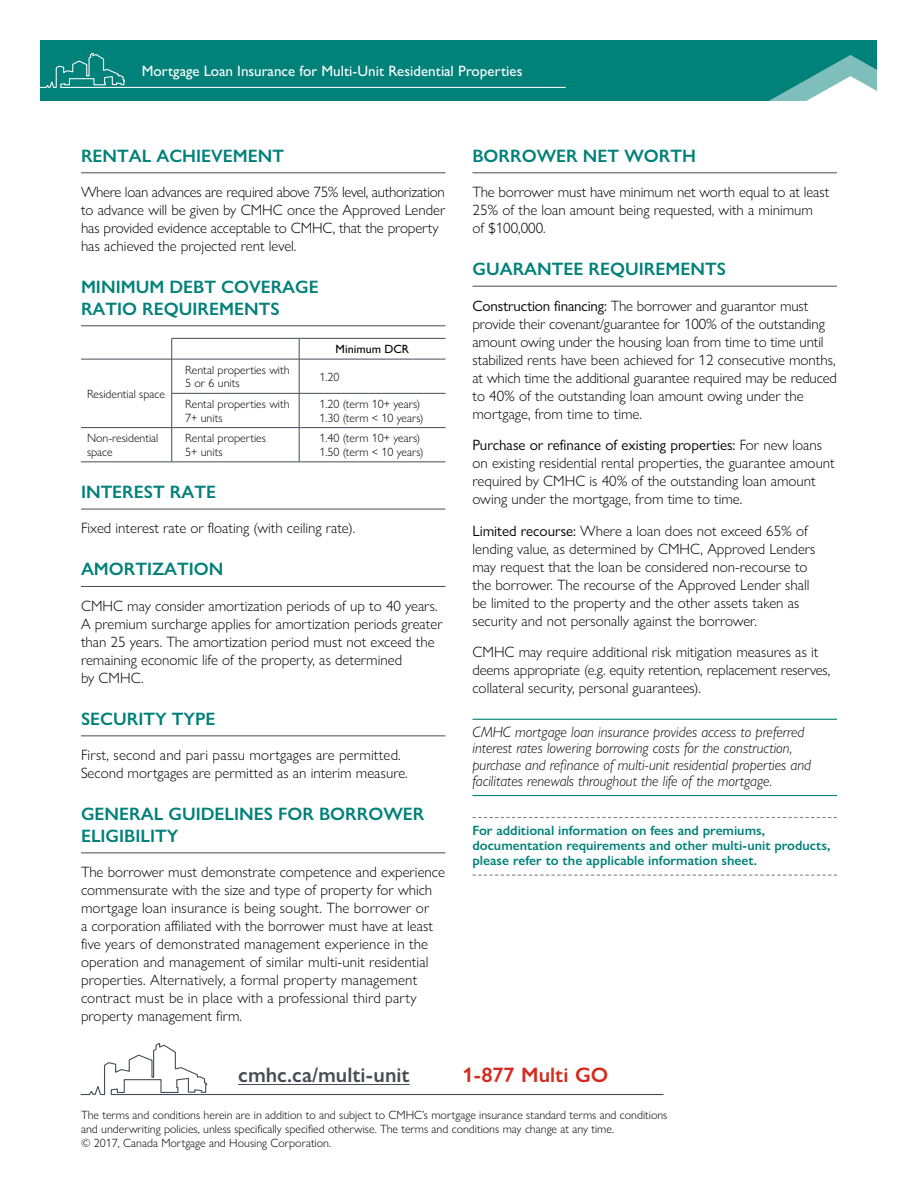
<style>
.page{position:relative;width:918px;height:1188px;background:#fff}
.page>*{position:absolute;margin:0;border:0;box-sizing:border-box;transform-origin:0 0}
.t1{font:600 21px "Gill Sans Nova";color:#474c55}
.t2{font:600 21px "Gill Sans Nova";color:#d52b1e}
.t3{font:600 18px/21.6px "Gill Sans Nova";color:#008179}
.t4{font:300 15px/18px "Gill Sans Nova";color:#000}
.t5{font:italic 300 15px/16.5px "Gill Sans Nova";color:#000}
.t6{font:500 15px "Gill Sans Nova";color:#fff}
.t7{font:600 13.5px/15px "Gill Sans Nova";color:#008179}
.t8{font:300 12px/13.5px "Gill Sans Nova";color:#000}
.t9{font:500 12px "Gill Sans Nova";color:#000}
.s1{font-weight:400}
</style>
<div class="page">
<div style="left:40px;top:40px;width:838px;height:61px;background:#008179"></div>
<svg style="left:769px;top:55px;width:109px;height:46px"></svg>
<svg style="left:41px;top:52px;width:525px;height:36px"></svg>
<svg style="left:80px;top:1042px;width:584px;height:54px"></svg>
<svg style="left:472px;top:875px;width:365px;height:1px"></svg>
<svg style="left:472px;top:817px;width:365px;height:1px"></svg>
<hr style="left:472px;top:795px;width:365px;height:1px;background:#008179">
<hr style="left:472px;top:719px;width:365px;height:1px;background:#008179">
<hr style="left:472px;top:286px;width:365px;height:1px;background:#474c55">
<hr style="left:472px;top:172px;width:365px;height:1px;background:#474c55">
<hr style="left:81px;top:852px;width:365px;height:1px;background:#474c55">
<hr style="left:81px;top:735px;width:365px;height:1px;background:#474c55">
<hr style="left:81px;top:586px;width:365px;height:1px;background:#474c55">
<hr style="left:81px;top:509px;width:365px;height:1px;background:#474c55">
<hr style="left:81px;top:325px;width:365px;height:1px;background:#474c55">
<hr style="left:81px;top:172px;width:365px;height:1px;background:#474c55">
<hr style="left:172px;top:338px;width:127px;height:1px;background:#474c55">
<svg style="left:171px;top:339px;width:1px;height:20px"></svg>
<hr style="left:299px;top:338px;width:147px;height:1px;background:#474c55">
<svg style="left:299px;top:339px;width:1px;height:20px"></svg>
<hr style="left:81px;top:359px;width:91px;height:1px;background:#474c55">
<hr style="left:172px;top:359px;width:127px;height:1px;background:#474c55">
<hr style="left:171px;top:359px;width:1px;height:34px;background:#474c55">
<hr style="left:299px;top:359px;width:147px;height:1px;background:#474c55">
<hr style="left:299px;top:359px;width:1px;height:34px;background:#474c55">
<hr style="left:172px;top:393px;width:127px;height:1px;background:#474c55">
<hr style="left:171px;top:394px;width:1px;height:33px;background:#474c55">
<hr style="left:299px;top:393px;width:147px;height:1px;background:#474c55">
<hr style="left:299px;top:394px;width:1px;height:33px;background:#474c55">
<hr style="left:81px;top:427px;width:91px;height:1px;background:#474c55">
<hr style="left:172px;top:427px;width:127px;height:1px;background:#474c55">
<hr style="left:171px;top:428px;width:1px;height:34px;background:#474c55">
<hr style="left:299px;top:427px;width:147px;height:1px;background:#474c55">
<hr style="left:299px;top:428px;width:1px;height:34px;background:#474c55">
<hr style="left:81px;top:462px;width:91px;height:1px;background:#474c55">
<hr style="left:172px;top:462px;width:127px;height:1px;background:#474c55">
<hr style="left:299px;top:462px;width:147px;height:1px;background:#474c55">
<hr style="left:238px;top:1084px;width:172px;height:1px;background:#474c55">
<p class="t6" style="left:142px;top:62px;width:382px">Mortgage Loan Insurance for Multi-Unit Residential Properties</p>
<h3 class="t3" style="left:81px;top:145px;width:205px">RENTAL ACHIEVEMENT</h3>
<p class="t4" style="left:81px;top:183px;width:366px">Where loan advances are required above 75% level, authorization to advance will be given by CMHC once the Approved Lender has provided evidence acceptable to CMHC, that the property has achieved the projected rent level.</p>
<h3 class="t3" style="left:81px;top:276px;width:239px">MINIMUM DEBT COVERAGE<br>RATIO REQUIREMENTS</h3>
<p class="t9" style="left:336px;top:342px;width:75px">Minimum DCR</p>
<p class="t8" style="left:87px;top:387px;width:79px">Residential space</p>
<p class="t8" style="left:185px;top:363px;width:106px">Rental properties with<br>5 or 6 units</p>
<p class="t8" style="left:319px;top:370px;width:21px">1.20</p>
<p class="t8" style="left:185px;top:397px;width:106px">Rental properties with<br>7+ units</p>
<p class="t8" style="left:319px;top:397px;width:106px">1.20 (term 10+ years)<br>1.30 (term &lt; 10 years)</p>
<p class="t8" style="left:87px;top:431px;width:73px">Non-residential space</p>
<p class="t8" style="left:185px;top:431px;width:82px">Rental properties<br>5+ units</p>
<p class="t8" style="left:319px;top:431px;width:106px">1.40 (term 10+ years)<br>1.50 (term &lt; 10 years)</p>
<h3 class="t3" style="left:81px;top:481px;width:137px">INTEREST RATE</h3>
<p class="t4" style="left:81px;top:519px;width:276px">Fixed interest rate or floating (with ceiling rate).</p>
<h3 class="t3" style="left:81px;top:558px;width:144px">AMORTIZATION</h3>
<p class="t4" style="left:81px;top:597px;width:363px">CMHC may consider amortization periods of up to 40 years.<br>A premium surcharge applies for amortization periods greater than 25 years. The amortization period must not exceed the remaining economic life of the property, as determined<br>by CMHC.</p>
<h3 class="t3" style="left:81px;top:708px;width:136px">SECURITY TYPE</h3>
<p class="t4" style="left:81px;top:746px;width:328px">First, second and pari passu mortgages are permitted.<br>Second mortgages are permitted as an interim measure.</p>
<h3 class="t3" style="left:81px;top:803px;width:345px">GENERAL GUIDELINES FOR BORROWER<br>ELIGIBILITY</h3>
<p class="t4" style="left:81px;top:863px;width:365px">The borrower must demonstrate competence and experience commensurate with the size and type of property for which mortgage loan insurance is being sought. The borrower or<br>a corporation affiliated with the borrower must have at least five years of demonstrated management experience in the operation and management of similar multi-unit residential properties. Alternatively, a formal property management contract must be in place with a professional third party property management firm.</p>
<h3 class="t3" style="left:472px;top:145px;width:225px">BORROWER NET WORTH</h3>
<p class="t4" style="left:472px;top:183px;width:358px">The borrower must have minimum net worth equal to at least<br>25% of the loan amount being requested, with a minimum<br>of $100,000.</p>
<h3 class="t3" style="left:472px;top:258px;width:255px">GUARANTEE REQUIREMENTS</h3>
<p class="t4" style="left:472px;top:296px;width:366px"><span class="s1">Construction financing:</span> The borrower and guarantor must provide their covenant/guarantee for 100% of the outstanding amount owing under the housing loan from time to time until stabilized rents have been achieved for 12 consecutive months, at which time the additional guarantee required may be reduced to 40% of the outstanding loan amount owing under the mortgage, from time to time.</p>
<p class="t4" style="left:472px;top:436px;width:364px"><span class="s1">Purchase or refinance of existing properties:</span> For new loans on existing residential rental properties, the guarantee amount required by CMHC is 40% of the outstanding loan amount owing under the mortgage, from time to time.</p>
<p class="t4" style="left:472px;top:521px;width:345px"><span class="s1">Limited recourse:</span> Where a loan does not exceed 65% of lending value, as determined by CMHC, Approved Lenders may request that the loan be considered non-recourse to the borrower. The recourse of the Approved Lender shall be limited to the property and the other assets taken as security and not personally against the borrower.</p>
<p class="t4" style="left:472px;top:643px;width:359px">CMHC may require additional risk mitigation measures as it deems appropriate (e.g. equity retention, replacement reserves, collateral security, personal guarantees).</p>
<p class="t5" style="left:472px;top:723px;width:340px">CMHC mortgage loan insurance provides access to preferred interest rates lowering borrowing costs for the construction, purchase and refinance of multi-unit residential properties and facilitates renewals throughout the life of the mortgage.</p>
<p class="t7" style="left:472px;top:823px;width:360px">For additional information on fees and premiums, documentation requirements and other multi-unit products, please refer to the applicable information sheet.</p>
<h1 class="t1" style="left:238px;top:1061px;width:173px">cmhc.ca/multi-unit</h1>
<h1 class="t2" style="left:462px;top:1061px;width:148px">1-877 Multi GO</h1>
<p class="t8" style="left:81px;top:1108px;width:588px;line-height:14.2px">The terms and conditions herein are in addition to and subject to CMHC’s mortgage insurance standard terms and conditions and underwriting policies, unless specifically specified otherwise. The terms and conditions may change at any time.<br>© 2017, Canada Mortgage and Housing Corporation.</p>
</div>
